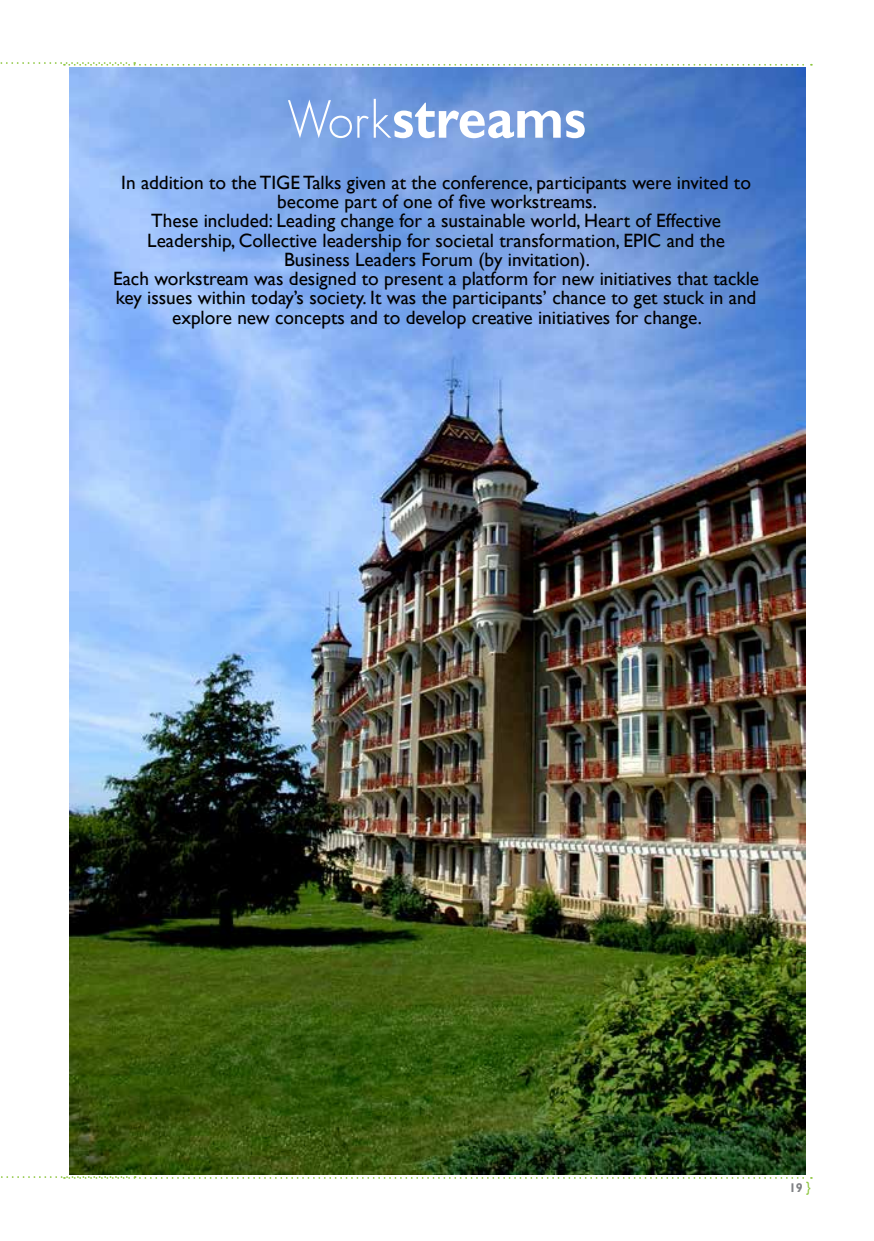
<style>
.page{position:relative;width:874px;height:1241px;background:#fff}
.page>*{position:absolute;margin:0;border:0;box-sizing:border-box;transform-origin:0 0}
.t1{font:700 57.75px "Gill Sans";color:#fff;scale:.9 1}
.t2{font:19.25px/19.2px "Gill Sans";color:#000;text-align:center}
.t3{font:700 12.6px "Gill Sans";color:#808285}
.s1{font-family:"Geosans";font-weight:300;font-size:52.5px}
.s2{font-weight:400;font-size:14px;color:#8dc63f}
</style>
<div class="page">
<svg style="left:0;top:62px;width:811px;height:4px"></svg>
<svg style="left:1px;top:1176px;width:810px;height:2px"></svg>
<img style="left:69px;top:67px;width:736px;height:1107px">
<h1 class="t1" style="left:286px;top:83px;width:334px"><span class="s1">Work</span>streams</h1>
<p class="t2" style="left:113px;top:173px;width:647px">In addition to the TIGE Talks given at the conference, participants were invited to become part of one of five workstreams.<br>These included: Leading change for a sustainable world, Heart of Effective Leadership, Collective leadership for societal transformation, EPIC and the Business Leaders Forum (by invitation).<br>Each workstream was designed to present a platform for new initiatives that tackle key issues within today’s society. It was the participants’ chance to get stuck in and explore new concepts and to develop creative initiatives for change.</p>
<p class="t3" style="left:788px;top:1180px;width:23px">19 <span class="s2">}</span></p>
</div>
